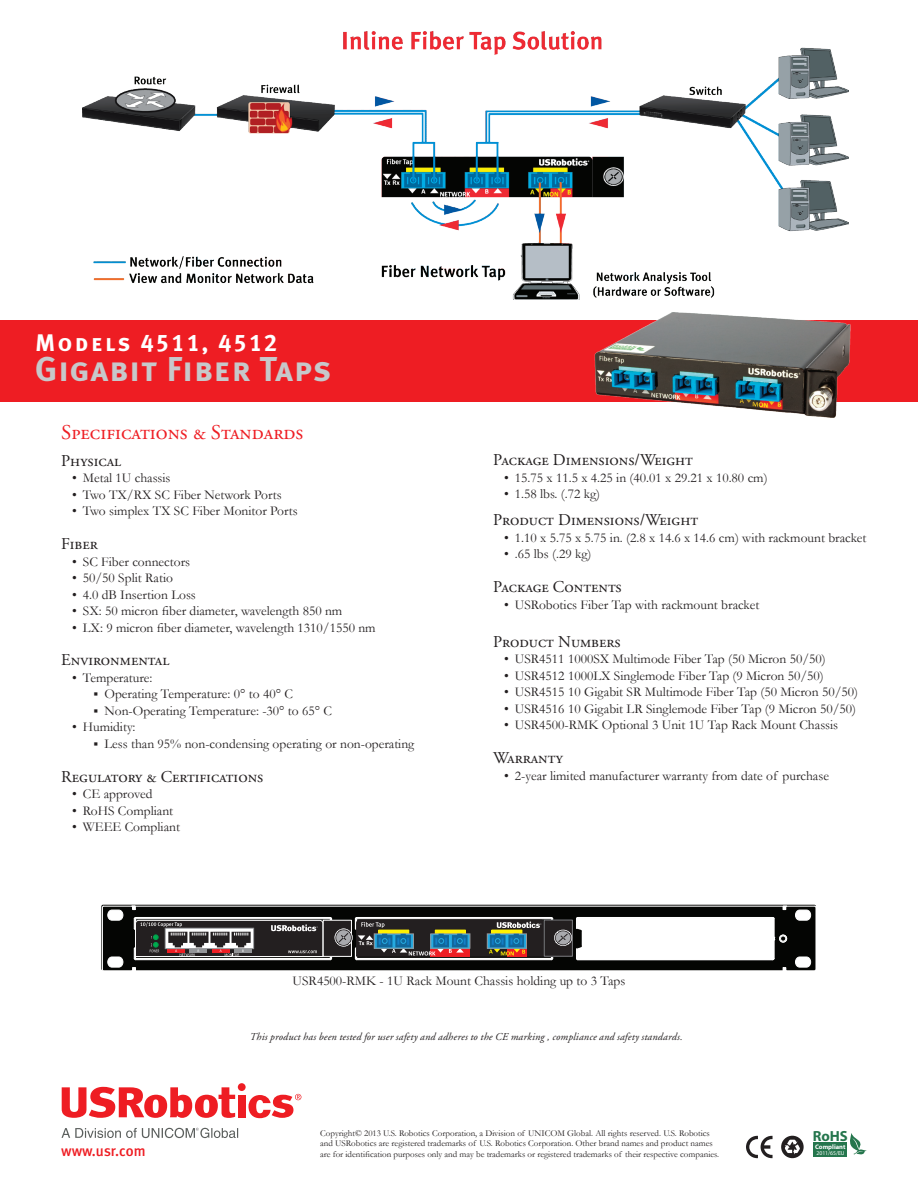
<style>
.page{position:relative;width:918px;height:1188px;background:#fff}
.page>*{position:absolute;margin:0;border:0;box-sizing:border-box;transform-origin:0 0}
.t1{font:34.5px "Meta Plus Bold Caps";letter-spacing:.025em;color:#c7c8ca}
.t2{font:24px "Meta Plus Bold Caps";letter-spacing:.1em;color:#fff}
.t3{font:21px "Adobe Garamond Regular SC";color:#ee1d23}
.t4{font:16.5px "Adobe Garamond Regular SC";color:#231f20}
.t5{font:500 15px "Meta Plus Lining";color:#ee1d23}
.t6{font:700 14.7px "Myriad";color:#25764d}
.t7{font:13.5px "Garamond";color:#231f20}
.t8{font:italic 10.5px "Adobe Garamond";letter-spacing:.02em;color:#231f20}
.t9{font:9px/10.5px "Garamond";color:#231f20}
.t10{font:700 6.6px "Myriad";color:#fff}
.t11{font:5.7px "Myriad";color:#fff}
.s1{font-size:12px}
</style>
<div class="page">
<svg style="left:61px;top:1128px;width:177px;height:10px"></svg>
<svg style="left:62px;top:1087px;width:173px;height:31px"></svg>
<div style="left:238px;top:1095px;width:8px;height:22px;background:#ee1d23"></div>
<div style="left:238px;top:1083px;width:8px;height:8px;background:#ee1d23;border-radius:50%"></div>
<svg style="left:248px;top:1094px;width:53px;height:24px"></svg>
<div style="left:0;top:320px;width:918px;height:82px;background:#ee1d23"></div>
<svg style="left:781px;top:1136px;width:23px;height:22px"></svg>
<svg style="left:850px;top:1133px;width:17px;height:22px"></svg>
<div style="left:814px;top:1142px;width:33px;height:15px;background:#25764d"></div>
<svg style="left:746px;top:1136px;width:27px;height:22px"></svg>
<div style="left:102px;top:905px;width:713px;height:65px;background:#040503"></div>
<div style="left:102px;top:905px;width:714px;height:65px;border:1px solid #040503"></div>
<div style="left:577px;top:918px;width:197px;height:42px;background:#fff"></div>
<hr style="left:357px;top:958px;width:194px;height:1px;background:#fff">
<hr style="left:357px;top:918px;width:194px;height:1px;background:#fff">
<hr style="left:136px;top:959px;width:194px;height:1px;background:#fff">
<hr style="left:136px;top:917px;width:194px;height:1px;background:#fff">
<hr style="left:357px;top:959px;width:194px;height:1px;background:#fff">
<hr style="left:357px;top:917px;width:194px;height:1px;background:#fff">
<hr style="left:135px;top:906px;width:648px;height:1px;background:#fff">
<hr style="left:136px;top:958px;width:194px;height:1px;background:#fff">
<hr style="left:136px;top:918px;width:194px;height:1px;background:#fff">
<hr style="left:578px;top:917px;width:195px;height:1px;background:#fff">
<svg style="left:771px;top:905px;width:45px;height:66px"></svg>
<svg style="left:102px;top:905px;width:221px;height:66px"></svg>
<div style="left:323px;top:920px;width:28px;height:36px;background:#231f20"></div>
<div style="left:544px;top:920px;width:28px;height:36px;background:#231f20"></div>
<div style="left:544px;top:920px;width:28px;height:36px;border:1px solid #76787b"></div>
<svg style="left:550px;top:917px;width:34px;height:44px"></svg>
<svg style="left:329px;top:917px;width:215px;height:44px;background:#555b5a"></svg>
<img style="left:594px;top:312px;width:257px;height:106px">
<img style="left:83px;top:31px;width:766px;height:268px">
<h2 class="t2" style="left:35px;top:328px;width:243px">Models 4511, 4512</h2>
<h1 class="t1" style="left:35px;top:349px;width:298px">Gigabit Fiber Taps</h1>
<h3 class="t3" style="left:61px;top:421px;width:243px">Specifications &amp; Standards</h3>
<p class="t4" style="left:61px;top:452px;width:62px">Physical</p>
<p class="t7" style="left:72px;top:469px;width:100px">• Metal 1U chassis</p>
<p class="t7" style="left:72px;top:486px;width:211px">• Two TX/RX SC Fiber Network Ports</p>
<p class="t7" style="left:72px;top:502px;width:227px">• Two simplex TX SC Fiber Monitor Ports</p>
<p class="t4" style="left:61px;top:535px;width:38px">Fiber</p>
<p class="t7" style="left:72px;top:552px;width:120px">• SC Fiber connectors</p>
<p class="t7" style="left:72px;top:569px;width:102px">• 50/50 Split Ratio</p>
<p class="t7" style="left:72px;top:585px;width:125px">• 4.0 dB Insertion Loss</p>
<p class="t7" style="left:72px;top:602px;width:272px">• SX: 50 micron fiber diameter, wavelength 850 nm</p>
<p class="t7" style="left:72px;top:618px;width:305px">• LX: 9 micron fiber diameter, wavelength 1310/1550 nm</p>
<p class="t4" style="left:61px;top:651px;width:110px">Environmental</p>
<p class="t7" style="left:72px;top:669px;width:82px">• Temperature:</p>
<p class="t7" style="left:94px;top:685px;width:201px"><span class="s1">▪</span> Operating Temperature: 0° to 40° C</p>
<p class="t7" style="left:94px;top:702px;width:240px"><span class="s1">▪</span> Non-Operating Temperature: -30° to 65° C</p>
<p class="t7" style="left:72px;top:718px;width:65px">• Humidity:</p>
<p class="t7" style="left:94px;top:735px;width:322px"><span class="s1">▪</span> Less than 95% non-condensing operating or non-operating</p>
<p class="t4" style="left:61px;top:768px;width:204px">Regulatory &amp; Certifications</p>
<p class="t7" style="left:72px;top:785px;width:82px">• CE approved</p>
<p class="t7" style="left:72px;top:801px;width:103px">• RoHS Compliant</p>
<p class="t7" style="left:72px;top:818px;width:109px">• WEEE Compliant</p>
<p class="t4" style="left:493px;top:451px;width:201px">Package Dimensions/Weight</p>
<p class="t7" style="left:504px;top:469px;width:265px">• 15.75 x 11.5 x 4.25 in (40.01 x 29.21 x 10.80 cm)</p>
<p class="t7" style="left:504px;top:485px;width:98px">• 1.58 lbs. (.72 kg)</p>
<p class="t4" style="left:493px;top:511px;width:206px">Product Dimensions/Weight</p>
<p class="t7" style="left:504px;top:529px;width:364px">• 1.10 x 5.75 x 5.75 in. (2.8 x 14.6 x 14.6 cm) with rackmount bracket</p>
<p class="t7" style="left:504px;top:545px;width:89px">• .65 lbs (.29 kg)</p>
<p class="t4" style="left:493px;top:578px;width:130px">Package Contents</p>
<p class="t7" style="left:504px;top:595px;width:257px">• USRobotics Fiber Tap with rackmount bracket</p>
<p class="t4" style="left:493px;top:633px;width:129px">Product Numbers</p>
<p class="t7" style="left:504px;top:650px;width:323px">• USR4511 1000SX Multimode Fiber Tap (50 Micron 50/50)</p>
<p class="t7" style="left:504px;top:666px;width:321px">• USR4512 1000LX Singlemode Fiber Tap (9 Micron 50/50)</p>
<p class="t7" style="left:504px;top:683px;width:356px">• USR4515 10 Gigabit SR Multimode Fiber Tap (50 Micron 50/50)</p>
<p class="t7" style="left:504px;top:699px;width:354px">• USR4516 10 Gigabit LR Singlemode Fiber Tap (9 Micron 50/50)</p>
<p class="t7" style="left:504px;top:716px;width:336px">• USR4500-RMK Optional 3 Unit 1U Tap Rack Mount Chassis</p>
<p class="t4" style="left:493px;top:749px;width:71px">Warranty</p>
<p class="t7" style="left:504px;top:766px;width:326px">• 2-year limited manufacturer warranty from date of purchase</p>
<p class="t7" style="left:293px;top:972px;width:334px">USR4500-RMK - 1U Rack Mount Chassis holding up to 3 Taps</p>
<p class="t5" style="left:61px;top:1142px;width:86px">www.usr.com</p>
<p class="t8" style="left:250px;top:1031px;width:435px">This product has been tested for user safety and adheres to the CE marking , compliance and safety standards.</p>
<p class="t9" style="left:320px;top:1127px;width:400px">Copyright© 2013 U.S. Robotics Corporation, a Division of UNICOM Global. All rights reserved. U.S. Robotics and USRobotics are registered trademarks of U.S. Robotics Corporation. Other brand names and product names are for identification purposes only and may be trademarks or registered trademarks of their respective companies.</p>
<p class="t6" style="left:813px;top:1129px;width:37px">RoHS</p>
<p class="t10" style="left:815px;top:1143px;width:32px">Compliant</p>
<p class="t11" style="left:816px;top:1150px;width:30px">2011/65/EU</p>
</div>
